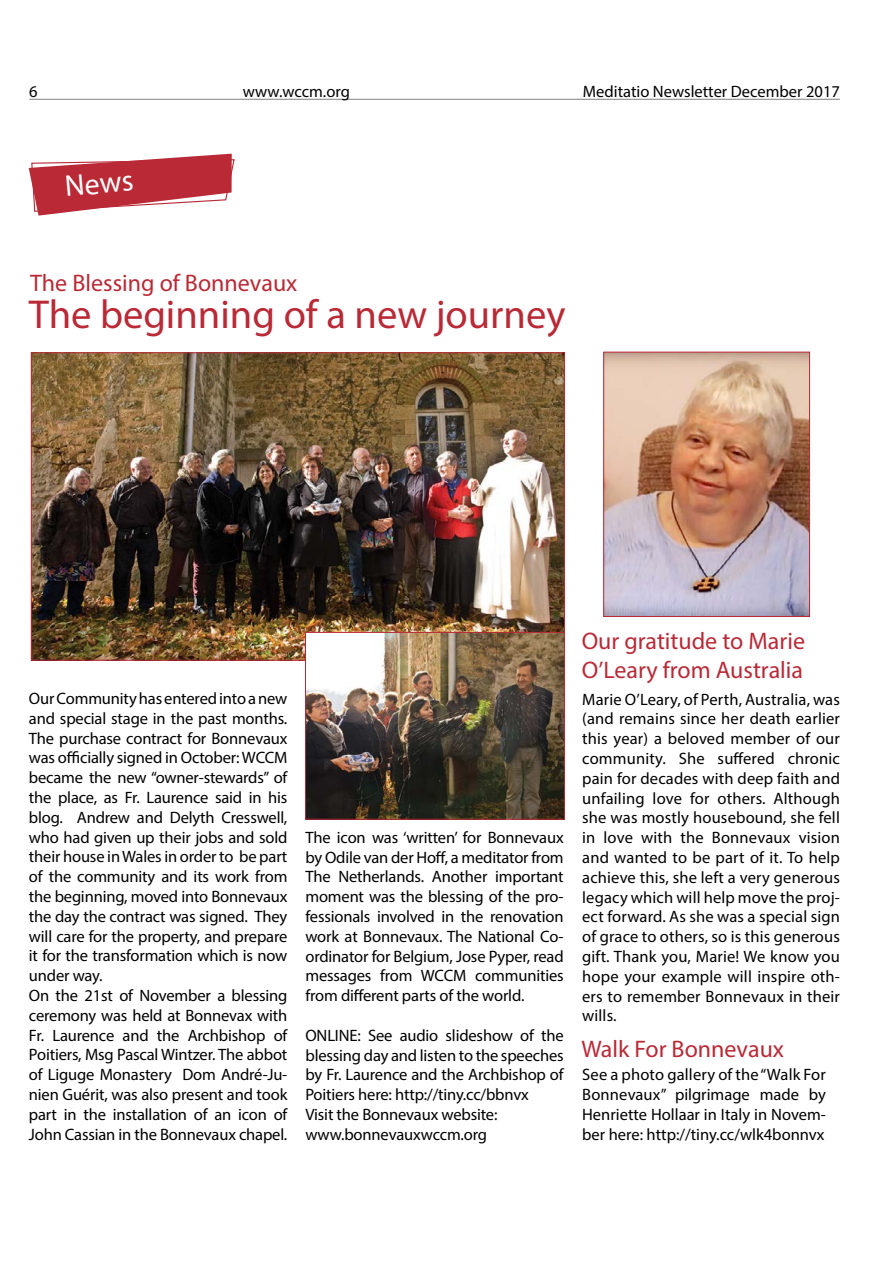
<style>
.page{position:relative;width:894px;height:1263px;background:#fff}
.page>*{position:absolute;margin:0;border:0;box-sizing:border-box;transform-origin:0 0}
.t1{font:40.5px "Myriad Pro";color:#b92936}
.t2{font:30px "Myriad Pro";color:#fff}
.t3{font:24px/28.8px "Myriad Pro";color:#b92936}
.t4{font:16.5px/19.8px "Myriad Pro";letter-spacing:-.01em;color:#000;text-align:justify}
</style>
<div class="page">
<hr style="left:29px;top:99px;width:810px;height:1px;background:#000">
<svg style="left:29px;top:154px;width:206px;height:62px"></svg>
<img style="left:33px;top:355px;width:529px;height:303px">
<img style="left:307px;top:634px;width:255px;height:183px">
<div style="left:305px;top:632px;width:259px;height:187px;border:1px solid #b92936"></div>
<img style="left:605px;top:354px;width:202px;height:260px">
<div style="left:603px;top:352px;width:206px;height:264px;border:1px solid #b92936"></div>
<p class="t4" style="left:29px;top:82px;width:10px">6</p>
<p class="t4" style="left:243px;top:82px;width:108px">www.wccm.org</p>
<p class="t4" style="left:582px;top:82px;width:258px">Meditatio Newsletter December 2017</p>
<h2 class="t2" style="left:63px;top:168px;width:70px;rotate:-5deg">News</h2>
<h3 class="t3" style="left:30px;top:268px;width:268px">The Blessing of Bonnevaux</h3>
<h1 class="t1" style="left:29px;top:290px;width:538px">The beginning of a new journey</h1>
<p class="t4" style="left:29px;top:688px;width:260px;text-align:left">Our Community has entered into a new and special stage in the past months.<br>The purchase contract for Bonnevaux was officially signed in October: WCCM became the new “owner-stewards” of the place, as Fr. Laurence said in his blog. Andrew and Delyth Cresswell, who had given up their jobs and sold their house in Wales in order to be part of the community and its work from the beginning, moved into Bonnevaux the day the contract was signed. They will care for the property, and prepare it for the transformation which is now under way.<br>On the 21st of November a blessing ceremony was held at Bonnevax with Fr. Laurence and the Archbishop of Poitiers, Msg Pascal Wintzer. The abbot of Liguge Monastery Dom André-Ju&shy;nien Guérit, was also present and took part in the installation of an icon of John Cassian in the Bonnevaux chapel.</p>
<p class="t4" style="left:305px;top:827px;width:260px">The icon was ‘written’ for Bonnevaux by Odile van der Hoff, a meditator from The Netherlands. Another important moment was the blessing of the pro&shy;fessionals involved in the renovation work at Bonnevaux. The National Co&shy;ordinator for Belgium, Jose Pyper, read messages from WCCM communities from different parts of the world.</p>
<p class="t4" style="left:305px;top:1025px;width:260px;text-align:left">ONLINE: See audio slideshow of the blessing day and listen to the speeches by Fr. Laurence and the Archbishop of Poitiers here: http://tiny.cc/bbnvx<br>Visit the Bonnevaux website: www.bonnevauxwccm.org</p>
<h3 class="t3" style="left:581px;top:626px;width:225px">Our gratitude to Marie<br>O’Leary from Australia</h3>
<p class="t4" style="left:582px;top:689px;width:259px">Marie O’Leary, of Perth, Australia, was (and remains since her death earlier this year) a beloved member of our community. She suffered chronic pain for decades with deep faith and unfailing love for others. Although she was mostly housebound, she fell in love with the Bonnevaux vision and wanted to be part of it. To help achieve this, she left a very generous legacy which will help move the proj&shy;ect forward. As she was a special sign of grace to others, so is this generous gift. Thank you, Marie! We know you hope your example will inspire oth&shy;ers to remember Bonnevaux in their wills.</p>
<h3 class="t3" style="left:581px;top:1034px;width:204px">Walk For Bonnevaux</h3>
<p class="t4" style="left:582px;top:1064px;width:245px">See a photo gallery of the “Walk For Bonnevaux” pilgrimage made by Henriette Hollaar in Italy in Novem&shy;ber here: http://tiny.cc/wlk4bonnvx</p>
</div>
